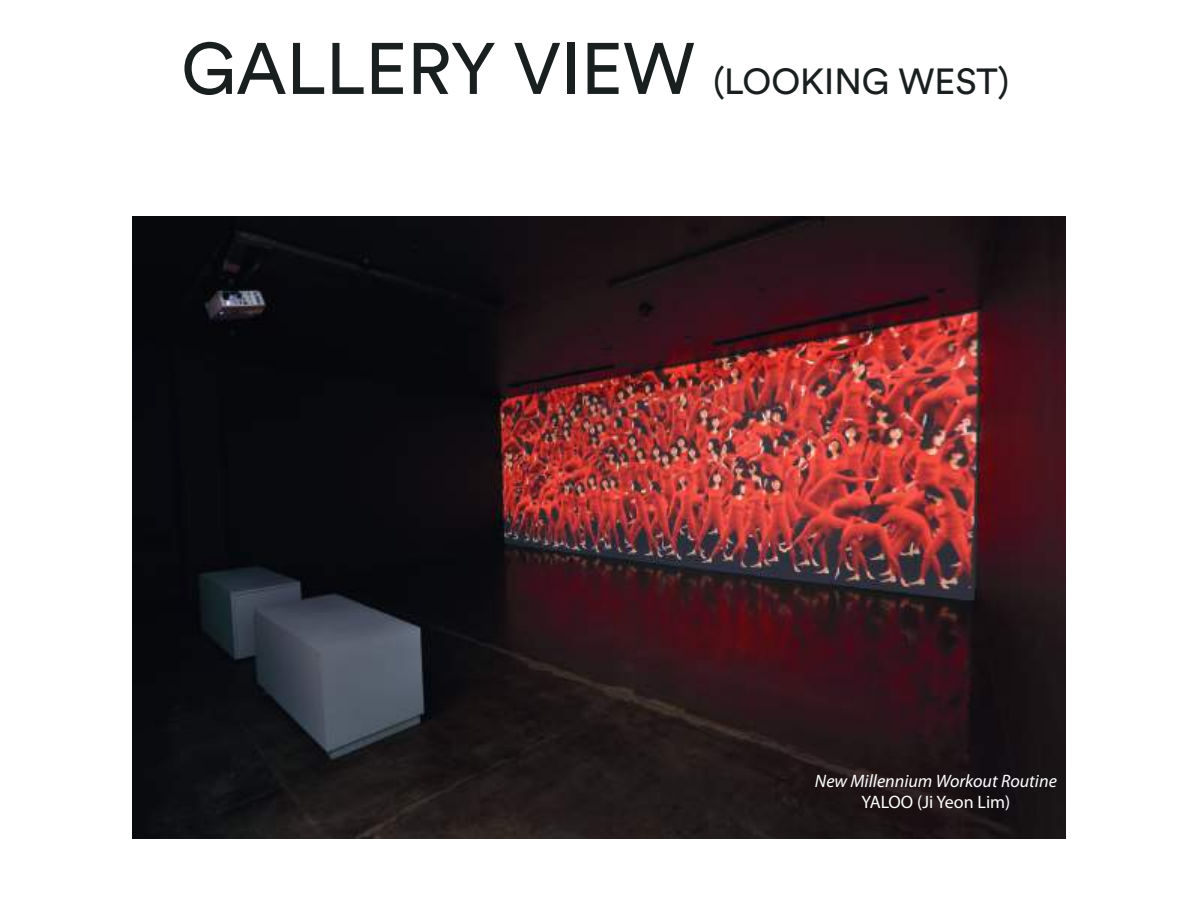
<style>
.page{position:relative;width:1188px;height:918px;background:#fff}
.page>*{position:absolute;margin:0;border:0;box-sizing:border-box;transform-origin:0 0}
.t1{font:36px "Circular Std";color:#191e1f}
.t2{font:italic 18px "Myriad Pro";color:#fff}
.t3{font:18px "Myriad Pro";color:#fff}
.s1{font-size:72px}
</style>
<div class="page">
<img style="left:132px;top:216px;width:934px;height:623px">
<h1 class="t1" style="left:181px;top:59px;width:830px"><span class="s1">GALLERY VIEW</span> (LOOKING WEST)</h1>
<p class="t2" style="left:815px;top:770px;width:243px">New Millennium Workout Routine</p>
<p class="t3" style="left:861px;top:791px;width:150px">YALOO (Ji Yeon Lim)</p>
</div>
